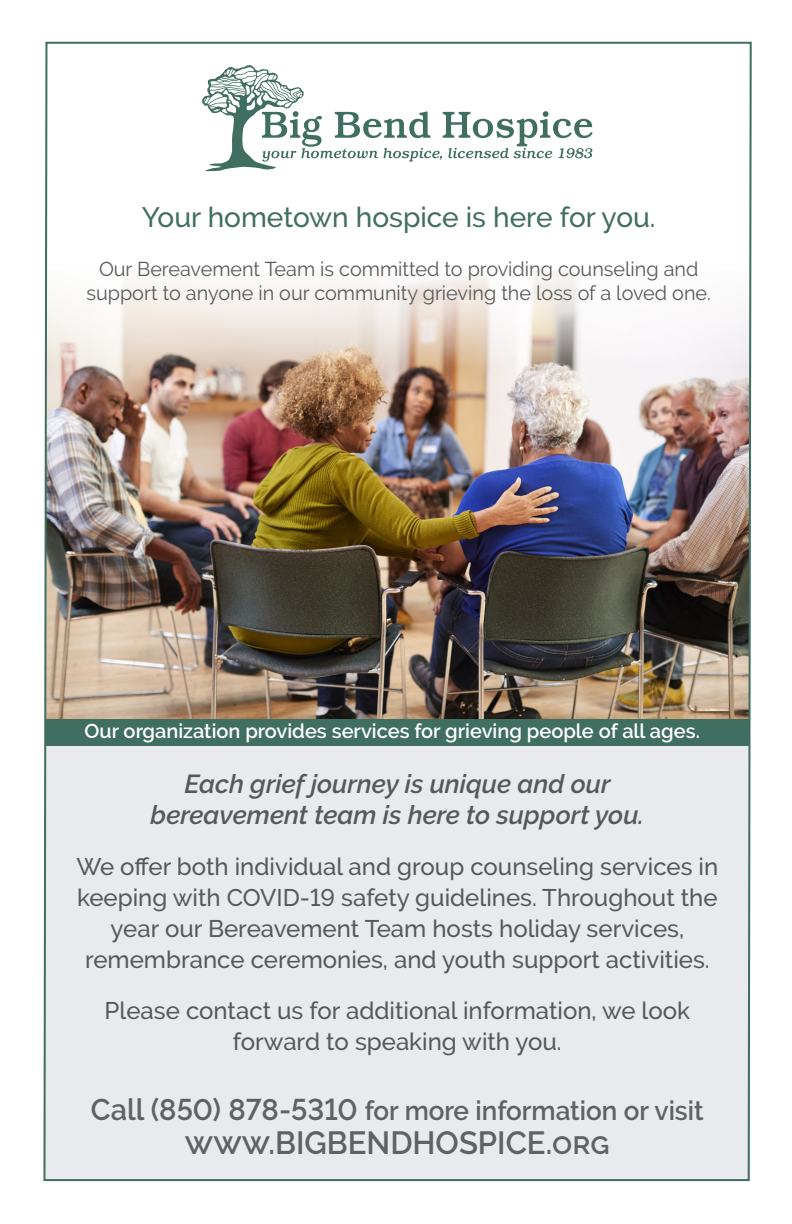
<style>
.page{position:relative;width:792px;height:1224px;background:#fff}
.page>*{position:absolute;margin:0;border:0;box-sizing:border-box;transform-origin:0 0}
.t1{font:600 32px "Raleway";color:#606160}
.t2{font:500 28px "Raleway";color:#406e60}
.t3{font:600 27px "Raleway";color:#606160}
.t4{font:italic 600 26px/31px "Raleway";color:#57585a;text-align:center}
.t5{font:500 24px/31px "Raleway";color:#57585a;text-align:center}
.t6{font:20px/24px "Raleway";color:#57585a;text-align:center}
.t7{font:600 20px "Raleway";color:#fff}
.s1{font-size:29.8px}
</style>
<div class="page">
<img style="left:43px;top:41px;width:709px;height:1141px">
<svg style="left:202px;top:65px;width:391px;height:106px"></svg>
<div style="left:46px;top:719px;width:704px;height:27px;background:#406e60"></div>
<p class="t2" style="left:142px;top:201px;width:515px">Your hometown hospice is here for you.</p>
<p class="t6" style="left:86px;top:257px;width:626px">Our Bereavement Team is committed to providing counseling and support to anyone in our community grieving the loss of a loved one.</p>
<p class="t7" style="left:84px;top:720px;width:617px">Our organization provides services for grieving people of all ages.</p>
<p class="t4" style="left:151px;top:768px;width:495px">Each grief journey is unique and our bereavement team is here to support you.</p>
<p class="t5" style="left:76px;top:851px;width:643px">We offer both individual and group counseling services in keeping with COVID-19 safety guidelines. Throughout the year our Bereavement Team hosts holiday services, remembrance ceremonies, and youth support activities.</p>
<p class="t5" style="left:105px;top:995px;width:587px">Please contact us for additional information, we look forward to speaking with you.</p>
<p class="t3" style="left:91px;top:1095px;width:614px"><span class="s1">Call (850) 878-5310</span> for more information or visit</p>
<h1 class="t1" style="left:185px;top:1125px;width:426px">www.BIGBENDHOSPICE.org</h1>
</div>
